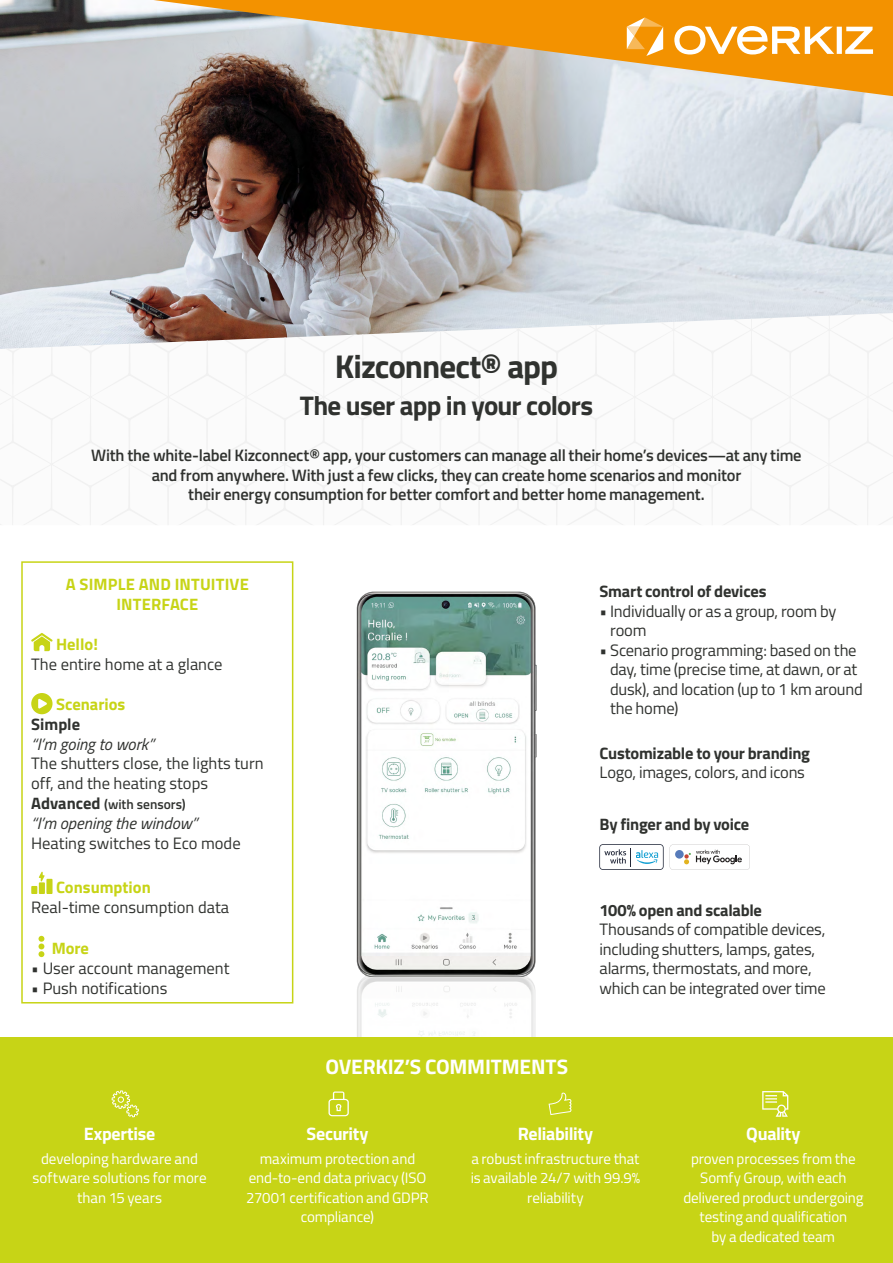
<style>
.page{position:relative;width:893px;height:1263px;background:#fff}
.page>*{position:absolute;margin:0;border:0;box-sizing:border-box;transform-origin:0 0}
.t1{font:700 33px "Titillium Web";letter-spacing:-.03em;color:#30322f}
.t2{font:700 27px "Titillium Web";letter-spacing:-.03em;color:#30322f}
.t3{font:700 21px "Titillium Web";letter-spacing:-.01em;color:#fff}
.t4{font:700 18px "Titillium Web";letter-spacing:-.015em;color:#fff}
.t5{font:16.5px/19.5px "Titillium Web";letter-spacing:-.005em;color:#30322f}
.t6{font:600 16.5px/19.5px "Titillium Web";letter-spacing:-.015em;color:#30322f;text-align:center}
.t7{font:700 16.5px "Titillium Web";letter-spacing:-.015em;color:#30322f}
.t8{font:700 16.5px/19.8px "Titillium Web";color:#c7d416;text-align:center}
.t9{font:italic 16.5px "Titillium Web";color:#30322f}
.t10{font:15px/19.5px "Titillium Web";letter-spacing:-.005em;color:#fff;text-align:center}
.t11{font:600 13.5px "Titillium Web";color:#30322f}
.s1{font-weight:700;font-size:16.5px}
</style>
<div class="page">
<img style="left:357px;top:591px;width:179px;height:446px">
<img style="left:0;top:0;width:893px;height:313px">
<svg style="left:0;top:313px;width:893px;height:212px"></svg>
<div style="left:0;top:1037px;width:893px;height:226px;background:#c7d416"></div>
<svg style="left:153px;top:0;width:740px;height:96px"></svg>
<svg style="left:627px;top:17px;width:36px;height:39px"></svg>
<svg style="left:674px;top:26px;width:199px;height:29px"></svg>
<svg style="left:549px;top:1092px;width:22px;height:23px"></svg>
<svg style="left:112px;top:1090px;width:27px;height:27px"></svg>
<svg style="left:762px;top:1091px;width:26px;height:26px"></svg>
<svg style="left:328px;top:1091px;width:21px;height:25px"></svg>
<svg style="left:31px;top:633px;width:22px;height:18px"></svg>
<svg style="left:31px;top:693px;width:22px;height:21px"></svg>
<svg style="left:31px;top:872px;width:22px;height:22px"></svg>
<svg style="left:38px;top:936px;width:6px;height:21px"></svg>
<div style="left:21px;top:561px;width:272px;height:442px;border:2px solid #c7d416"></div>
<svg style="left:599px;top:844px;width:65px;height:26px"></svg>
<svg style="left:670px;top:844px;width:80px;height:26px"></svg>
<div style="left:675px;top:850px;width:9px;height:9px;background:#577bba;border-radius:50%"></div>
<h1 class="t1" style="left:335px;top:341px;width:225px">Kizconnect® app</h1>
<h2 class="t2" style="left:300px;top:385px;width:295px">The user app in your colors</h2>
<p class="t6" style="left:91px;top:445px;width:712px">With the white-label Kizconnect® app, your customers can manage all their home’s devices—at any time and from anywhere. With just a few clicks, they can create home scenarios and monitor<br>their energy consumption for better comfort and better home management.</p>
<p class="t8" style="left:66px;top:573px;width:185px">A SIMPLE AND INTUITIVE<br>INTERFACE</p>
<p class="t8" style="left:56px;top:633px;width:43px">Hello!</p>
<p class="t5" style="left:31px;top:653px;width:193px">The entire home at a glance</p>
<p class="t8" style="left:56px;top:693px;width:71px">Scenarios</p>
<p class="t7" style="left:31px;top:711px;width:50px">Simple</p>
<p class="t9" style="left:31px;top:732px;width:124px">“I’m going to work”</p>
<p class="t5" style="left:31px;top:753px;width:234px">The shutters close, the lights turn off, and the heating stops</p>
<p class="t11" style="left:31px;top:794px;width:156px"><span class="s1">Advanced</span> (with sensors)</p>
<p class="t9" style="left:31px;top:811px;width:168px">“I’m opening the window”</p>
<p class="t5" style="left:31px;top:832px;width:211px">Heating switches to Eco mode</p>
<p class="t8" style="left:56px;top:876px;width:96px">Consumption</p>
<p class="t5" style="left:31px;top:896px;width:199px">Real-time consumption data</p>
<p class="t8" style="left:52px;top:937px;width:39px">More</p>
<p class="t5" style="left:31px;top:957px;width:200px">• User account management</p>
<p class="t5" style="left:31px;top:977px;width:138px">• Push notifications</p>
<p class="t3" style="left:325px;top:1051px;width:244px">OVERKIZ’S COMMITMENTS</p>
<p class="t7" style="left:600px;top:579px;width:168px">Smart control of devices</p>
<p class="t5" style="left:610px;top:600px;width:228px;text-indent:-11px">• Individually or as a group, room by room</p>
<p class="t5" style="left:610px;top:639px;width:254px;text-indent:-11px">• Scenario programming: based on the day, time (precise time, at dawn, or at dusk), and location (up to 1 km around the home)</p>
<p class="t7" style="left:600px;top:740px;width:212px">Customizable to your branding</p>
<p class="t5" style="left:600px;top:762px;width:207px">Logo, images, colors, and icons</p>
<p class="t7" style="left:600px;top:811px;width:151px">By finger and by voice</p>
<p class="t7" style="left:600px;top:897px;width:164px">100% open and scalable</p>
<p class="t5" style="left:600px;top:919px;width:228px">Thousands of compatible devices, including shutters, lamps, gates, alarms, thermostats, and more, which can be integrated over time</p>
<p class="t4" style="left:84px;top:1120px;width:73px">Expertise</p>
<p class="t10" style="left:33px;top:1148px;width:176px">developing hardware and software solutions for more than 15 years</p>
<p class="t4" style="left:306px;top:1120px;width:64px">Security</p>
<p class="t10" style="left:246px;top:1148px;width:184px">maximum protection and end-to-end data privacy (ISO<br>27001 certification and GDPR compliance)</p>
<p class="t4" style="left:518px;top:1120px;width:77px">Reliability</p>
<p class="t10" style="left:471px;top:1148px;width:171px">a robust infrastructure that is available 24/7 with 99.9% reliability</p>
<p class="t4" style="left:746px;top:1120px;width:56px">Quality</p>
<p class="t10" style="left:683px;top:1148px;width:182px">proven processes from the<br>Somfy Group, with each delivered product undergoing testing and qualification<br>by a dedicated team</p>
</div>
